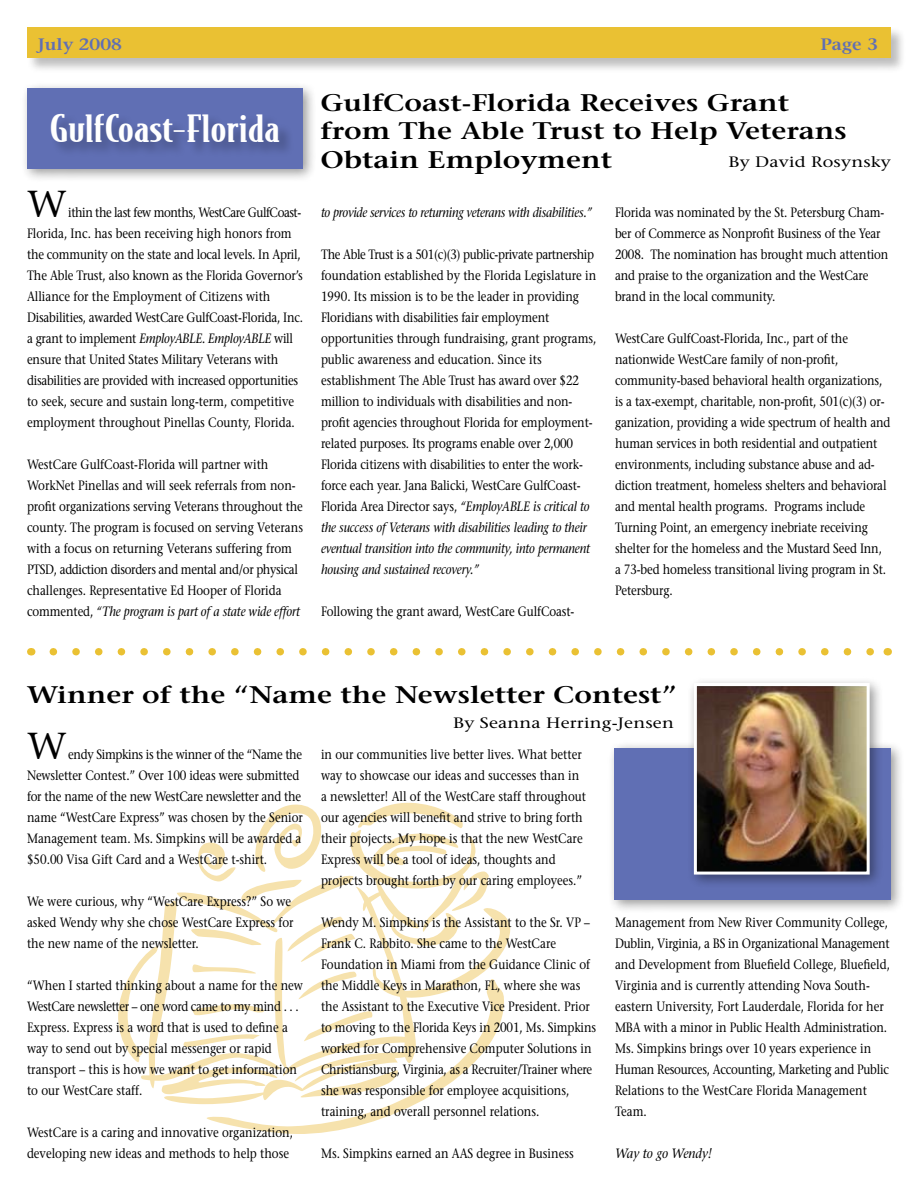
<style>
.page{position:relative;width:918px;height:1188px;background:#fff}
.page>*{position:absolute;margin:0;border:0;box-sizing:border-box;transform-origin:0 0}
.t1{font:37.5px "Stone Serif";color:#000}
.t2{font:500 36px "Bodega Serif";color:#fff;scale:1.3 1}
.t3{font:600 24px/28.8px "Stone Serif";color:#000;scale:1.2 1}
.t4{font:600 16.5px "Stone Serif";color:#606fb4;scale:1.1 1}
.t5{font:15px "Stone Serif";letter-spacing:.01em;color:#000;scale:1.2 1}
.t6{font:13.5px/21px "Stone Serif";letter-spacing:-.01em;color:#000;scale:.85 1}
.t7{font:italic 13.5px "Stone Serif";letter-spacing:-.02em;color:#000;scale:.85 1}
.t8{font:italic 13.5px "Stone Serif";color:#000;scale:.9 1}
.s1{font-style:italic}
</style>
<div class="page">
<svg style="left:206px;top:1099px;width:219px;height:35px"></svg>
<svg style="left:118px;top:802px;width:393px;height:297px"></svg>
<div style="left:26px;top:26px;width:892px;height:54px;background:#000;opacity:.26"></div>
<div style="left:27px;top:27px;width:864px;height:31px;background:#eac133"></div>
<svg style="left:53px;top:648px;width:821px;height:8px"></svg>
<div style="left:20px;top:81px;width:303px;height:108px;background:#000;opacity:.4"></div>
<div style="left:27px;top:89px;width:275px;height:80px;background:#606fb4"></div>
<div style="left:51px;top:114px;width:317px;height:112px;background:#000;opacity:.26"></div>
<div style="left:607px;top:741px;width:305px;height:179px;background:#000;opacity:.4"></div>
<div style="left:614px;top:748px;width:277px;height:152px;background:#606fb4"></div>
<div style="left:687px;top:676px;width:203px;height:220px;background:#000;opacity:.4"></div>
<img style="left:698px;top:687px;width:168px;height:184px">
<div style="left:694px;top:683px;width:176px;height:192px;border:3px solid #fff"></div>
<p class="t4" style="left:38px;top:34px;width:78px">July 2008</p>
<p class="t4" style="left:820px;top:34px;width:54px">Page 3</p>
<h3 class="t3" style="left:321px;top:88px;width:440px">GulfCoast-Florida Receives Grant from The Able Trust to Help Veterans<br>Obtain Employment</h3>
<h2 class="t2" style="left:49px;top:107px;width:179px">GulfCoast-Florida</h2>
<p class="t5" style="left:728px;top:153px;width:137px">By David Rosynsky</p>
<h1 class="t1" style="left:27px;top:182px;width:41px">W</h1>
<p class="t6" style="left:27px;top:202px;width:326px;text-indent:41px">ithin the last few months, WestCare GulfCoast-Florida, Inc. has been receiving high honors from the community on the state and local levels. In April, The Able Trust, also known as the Florida Governor’s Alliance for the Employment of Citizens with Disabilities, awarded WestCare GulfCoast-Florida, Inc. a grant to implement <span class="s1">EmployABLE. EmployABLE</span> will ensure that United States Military Veterans with disabilities are provided with increased opportunities to seek, secure and sustain long-term, competitive employment throughout Pinellas County, Florida.</p>
<p class="t6" style="left:27px;top:454px;width:326px">WestCare GulfCoast-Florida will partner with WorkNet Pinellas and will seek referrals from non&shy;profit organizations serving Veterans throughout the county. The program is focused on serving Veterans with a focus on returning Veterans suffering from PTSD, addiction disorders and mental and/or physical challenges. Representative Ed Hooper of Florida commented, <span class="s1">“The program is part of a state wide effort</span></p>
<p class="t7" style="left:321px;top:205px;width:321px">to provide services to returning veterans with disabilities.”</p>
<p class="t6" style="left:321px;top:244px;width:326px">The Able Trust is a 501(c)(3) public-private partnership foundation established by the Florida Legislature in 1990. Its mission is to be the leader in providing Floridians with disabilities fair employment opportunities through fundraising, grant programs, public awareness and education. Since its establishment The Able Trust has award over $22 million to individuals with disabilities and non&shy;profit agencies throughout Florida for employment&shy;related purposes. Its programs enable over 2,000<br>Florida citizens with disabilities to enter the work&shy;force each year. Jana Balicki, WestCare GulfCoast-Florida Area Director says, <span class="s1">“EmployABLE is critical to the success of Veterans with disabilities leading to their eventual transition into the community, into permanent housing and sustained recovery.”</span></p>
<p class="t6" style="left:321px;top:601px;width:300px">Following the grant award, WestCare GulfCoast-</p>
<p class="t6" style="left:615px;top:202px;width:323px">Florida was nominated by the St. Petersburg Cham&shy;ber of Commerce as Nonprofit Business of the Year 2008. The nomination has brought much attention and praise to the organization and the WestCare brand in the local community.</p>
<p class="t6" style="left:615px;top:328px;width:326px">WestCare GulfCoast-Florida, Inc., part of the nationwide WestCare family of non-profit, community-based behavioral health organizations, is a tax-exempt, charitable, non-profit, 501(c)(3) or&shy;ganization, providing a wide spectrum of health and human services in both residential and outpatient environments, including substance abuse and ad&shy;diction treatment, homeless shelters and behavioral and mental health programs. Programs include Turning Point, an emergency inebriate receiving shelter for the homeless and the Mustard Seed Inn, a 73-bed homeless transitional living program in St.<br>Petersburg.</p>
<h3 class="t3" style="left:27px;top:680px;width:543px">Winner of the “Name the Newsletter Contest”</h3>
<p class="t5" style="left:453px;top:714px;width:186px">By Seanna Herring-Jensen</p>
<h1 class="t1" style="left:27px;top:724px;width:41px">W</h1>
<p class="t6" style="left:27px;top:744px;width:326px;text-indent:41px">endy Simpkins is the winner of the “Name the Newsletter Contest.” Over 100 ideas were submitted for the name of the new WestCare newsletter and the name “WestCare Express” was chosen by the Senior Management team. Ms. Simpkins will be awarded a $50.00 Visa Gift Card and a WestCare t-shirt.</p>
<p class="t6" style="left:27px;top:891px;width:315px">We were curious, why “WestCare Express?” So we asked Wendy why she chose WestCare Express for the new name of the newsletter.</p>
<p class="t6" style="left:27px;top:975px;width:326px">“When I started thinking about a name for the new WestCare newsletter – one word came to my mind . . .<br>Express. Express is a word that is used to define a way to send out by special messenger or rapid transport – this is how we want to get information to our WestCare staff.</p>
<p class="t6" style="left:27px;top:1122px;width:315px">WestCare is a caring and innovative organization, developing new ideas and methods to help those</p>
<p class="t6" style="left:321px;top:744px;width:313px">in our communities live better lives. What better way to showcase our ideas and successes than in a newsletter! All of the WestCare staff throughout our agencies will benefit and strive to bring forth their projects. My hope is that the new WestCare Express will be a tool of ideas, thoughts and projects brought forth by our caring employees.”</p>
<p class="t6" style="left:321px;top:912px;width:325px">Wendy M. Simpkins is the Assistant to the Sr. VP – Frank C. Rabbito. She came to the WestCare Foundation in Miami from the Guidance Clinic of the Middle Keys in Marathon, FL, where she was the Assistant to the Executive Vice President. Prior to moving to the Florida Keys in 2001, Ms. Simpkins worked for Comprehensive Computer Solutions in Christiansburg, Virginia, as a Recruiter/Trainer where she was responsible for employee acquisitions, training, and overall personnel relations.</p>
<p class="t6" style="left:321px;top:1143px;width:299px">Ms. Simpkins earned an AAS degree in Business</p>
<p class="t6" style="left:615px;top:912px;width:325px">Management from New River Community College, Dublin, Virginia, a BS in Organizational Management and Development from Bluefield College, Bluefield, Virginia and is currently attending Nova South&shy;eastern University, Fort Lauderdale, Florida for her MBA with a minor in Public Health Administration.<br>Ms. Simpkins brings over 10 years experience in Human Resources, Accounting, Marketing and Public Relations to the WestCare Florida Management Team.</p>
<p class="t8" style="left:615px;top:1146px;width:109px">Way to go Wendy!</p>
</div>
